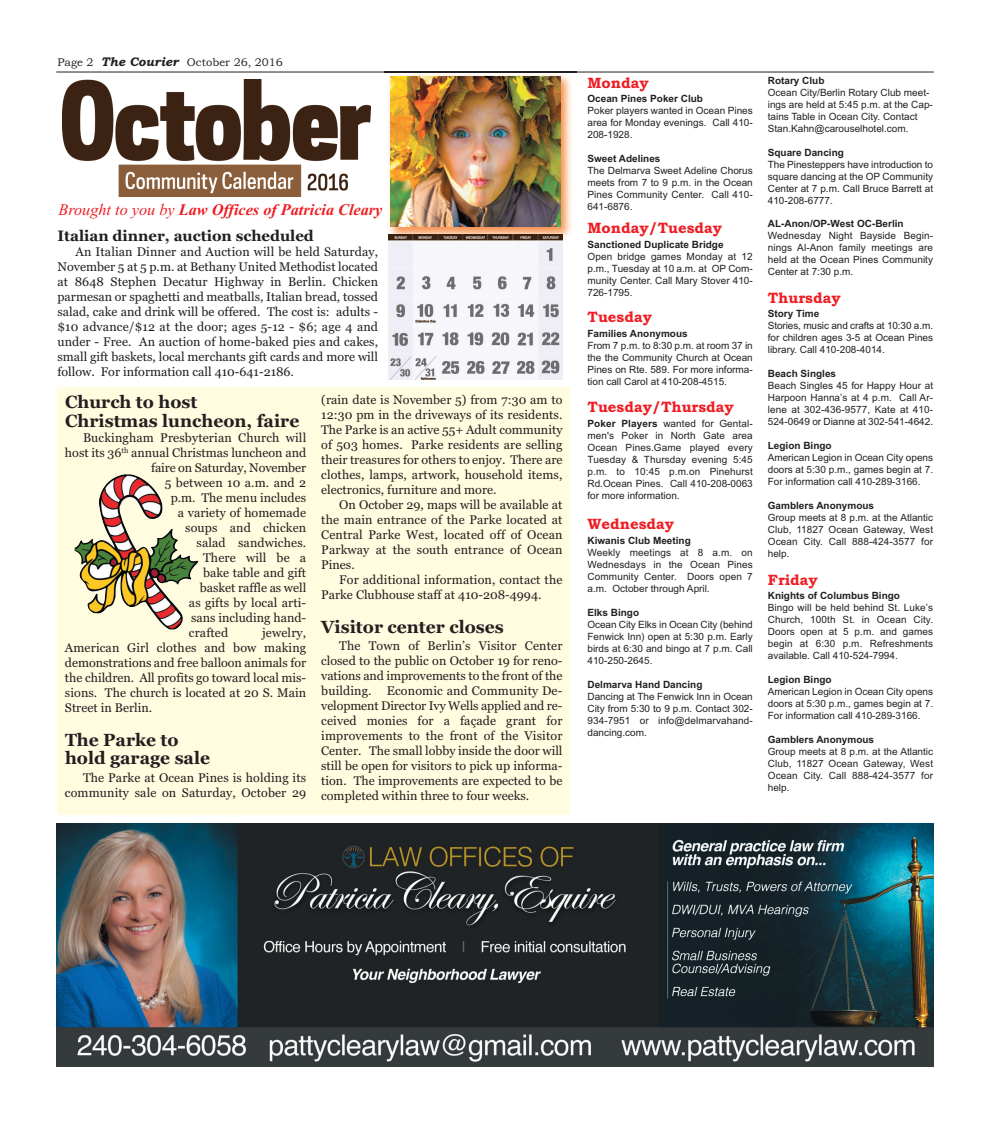
<style>
.page{position:relative;width:990px;height:1125px;background:#fff}
.page>*{position:absolute;margin:0;border:0;box-sizing:border-box;transform-origin:0 0}
.t1{font:700 17.5px/18.8px "Georgia";color:#231f20}
.t2{font:italic 700 16.25px "Times New Roman";color:#ee1d23}
.t3{font:700 15px "Bookman Old Style";color:#ee1d23}
.t4{font:700 15px "Georgia";color:#231f20}
.t5{font:12.5px/15px "Georgia";letter-spacing:.005em;color:#231f20;text-align:justify}
.t6{font:11.25px "Bookman Old Style";color:#231f20}
.t7{font:10px/12px "Arial";color:#231f20}
.s1{font-weight:700;font-style:italic;font-size:12.5px}
.s2{font-weight:400}
.s3{font-weight:700}
</style>
<div class="page">
<hr style="left:56px;top:72px;width:878px;height:1px;background:#231f20">
<div style="left:389px;top:235px;width:177px;height:145px;background:linear-gradient(to bottom,#fff,#fff)"></div>
<img style="left:389px;top:243px;width:173px;height:137px">
<img style="left:62px;top:79px;width:308px;height:117px">
<img style="left:384px;top:71px;width:193px;height:172px">
<img style="left:384px;top:72px;width:193px;height:1px">
<svg style="left:562px;top:235px;width:4px;height:8px"></svg>
<img style="left:389px;top:235px;width:173px;height:8px">
<img style="left:390px;top:76px;width:170px;height:151px">
<div style="left:58px;top:387px;width:512px;height:428px;background:#fffce0"></div>
<img style="left:56px;top:823px;width:878px;height:243px">
<img style="left:75px;top:474px;width:123px;height:155px">
<p class="t6" style="left:58px;top:56px;width:227px">Page 2 <span class="s1">The Courier</span> October 26, 2016</p>
<p class="t2" style="left:58px;top:200px;width:326px"><span class="s2">Brought to you by</span> Law Offices of Patricia Cleary</p>
<p class="t4" style="left:58px;top:227px;width:258px">Italian dinner, auction scheduled</p>
<p class="t5" style="left:58px;top:245px;width:322px;text-indent:18px">An Italian Dinner and Auction will be held Saturday, November 5 at 5 p.m. at Bethany United Methodist located at 8648 Stephen Decatur Highway in Berlin. Chicken parmesan or spaghetti and meatballs, Italian bread, tossed salad, cake and drink will be offered. The cost is: adults - $10 advance/$12 at the door; ages 5-12 - $6; age 4 and under - Free. An auction of home-baked pies and cakes, small gift baskets, local merchants gift cards and more will follow. For information call 410-641-2186.</p>
<p class="t1" style="left:65px;top:393px;width:236px">Church to host<br>Christmas luncheon, faire</p>
<p class="t5" style="left:83px;top:430px;width:225px">Buckingham Presbyterian Church will</p>
<p class="t5" style="left:65px;top:445px;width:243px">host its 36<sup>th</sup> annual Christmas luncheon and</p>
<p class="t5" style="left:151px;top:460px;width:157px">faire on Saturday, November</p>
<p class="t5" style="left:165px;top:475px;width:143px">5 between 10 a.m. and 2</p>
<p class="t5" style="left:171px;top:490px;width:137px">p.m. The menu includes</p>
<p class="t5" style="left:178px;top:505px;width:130px">a variety of homemade</p>
<p class="t5" style="left:185px;top:520px;width:123px">soups and chicken</p>
<p class="t5" style="left:197px;top:535px;width:111px">salad sandwiches.</p>
<p class="t5" style="left:203px;top:550px;width:105px">There will be a</p>
<p class="t5" style="left:203px;top:565px;width:105px">bake table and gift</p>
<p class="t5" style="left:200px;top:580px;width:108px">basket raffle as well</p>
<p class="t5" style="left:189px;top:595px;width:119px">as gifts by local arti-</p>
<p class="t5" style="left:191px;top:610px;width:117px">sans including hand-</p>
<p class="t5" style="left:189px;top:625px;width:41px">crafted</p>
<p class="t5" style="left:65px;top:625px;width:243px;text-indent:197px">jewelry, American Girl clothes and bow making demonstrations and free balloon animals for the children. All profits go toward local mis&shy;sions. The church is located at 20 S. Main Street in Berlin.</p>
<p class="t1" style="left:65px;top:730px;width:147px">The Parke to hold garage sale</p>
<p class="t5" style="left:65px;top:770px;width:243px;text-align:right">The Parke at Ocean Pines is holding its community sale on Saturday, October 29</p>
<p class="t5" style="left:321px;top:393px;width:243px">(rain date is November 5) from 7:30 am to</p>
<p class="t5" style="left:321px;top:408px;width:243px">12:30 pm in the driveways of its residents.</p>
<p class="t5" style="left:321px;top:423px;width:243px">The Parke is an active 55+ Adult community</p>
<p class="t5" style="left:321px;top:438px;width:243px">of 503 homes. Parke residents are selling</p>
<p class="t5" style="left:321px;top:453px;width:243px">their treasures for others to enjoy. There are</p>
<p class="t5" style="left:321px;top:468px;width:243px">clothes, lamps, artwork, household items,</p>
<p class="t5" style="left:321px;top:483px;width:177px">electronics, furniture and more.</p>
<p class="t5" style="left:339px;top:498px;width:225px">On October 29, maps will be available at</p>
<p class="t5" style="left:321px;top:513px;width:243px">the main entrance of the Parke located at</p>
<p class="t5" style="left:321px;top:528px;width:243px">Central Parke West, located off of Ocean</p>
<p class="t5" style="left:321px;top:543px;width:243px">Parkway at the south entrance of Ocean</p>
<p class="t5" style="left:321px;top:558px;width:35px">Pines.</p>
<p class="t5" style="left:339px;top:573px;width:225px">For additional information, contact the</p>
<p class="t5" style="left:321px;top:588px;width:222px">Parke Clubhouse staff at 410-208-4994.</p>
<p class="t1" style="left:321px;top:618px;width:184px">Visitor center closes</p>
<p class="t5" style="left:321px;top:639px;width:243px;text-indent:18px">The Town of Berlin’s Visitor Center closed to the public on October 19 for reno&shy;vations and improvements to the front of the building. Economic and Community De&shy;velopment Director Ivy Wells applied and re&shy;ceived monies for a façade grant for improvements to the front of the Visitor Center. The small lobby inside the door will still be open for visitors to pick up informa&shy;tion. The improvements are expected to be completed within three to four weeks.</p>
<p class="t3" style="left:588px;top:74px;width:63px">Monday</p>
<p class="t7" style="left:588px;top:93px;width:167px"><span class="s3">Ocean Pines Poker Club<br></span>Poker players wanted in Ocean Pines area for Monday evenings. Call 410-<br>208-1928.</p>
<p class="t7" style="left:588px;top:153px;width:167px"><span class="s3">Sweet Adelines<br></span>The Delmarva Sweet Adeline Chorus meets from 7 to 9 p.m. in the Ocean<br>Pines Community Center. Call 410-<br>641-6876.</p>
<p class="t3" style="left:588px;top:219px;width:136px">Monday/Tuesday</p>
<p class="t7" style="left:588px;top:238px;width:167px"><span class="s3">Sanctioned Duplicate Bridge<br></span>Open bridge games Monday at 12 p.m., Tuesday at 10 a.m. at OP Com&shy;munity Center. Call Mary Stover 410-<br>726-1795.</p>
<p class="t3" style="left:588px;top:308px;width:66px">Tuesday</p>
<p class="t7" style="left:588px;top:327px;width:167px"><span class="s3">Families Anonymous<br></span>From 7 p.m. to 8:30 p.m. at room 37 in the the Community Church at Ocean<br>Pines on Rte. 589. For more informa&shy;tion call Carol at 410-208-4515.</p>
<p class="t3" style="left:588px;top:398px;width:148px">Tuesday/Thursday</p>
<p class="t7" style="left:588px;top:417px;width:167px;text-align:justify"><span class="s3">Poker Players</span> wanted for Gental&shy;men's Poker in North Gate area Ocean Pines.Game played every Tuesday &amp; Thursday evening 5:45 p.m. to 10:45 p.m.on Pinehurst Rd.Ocean Pines. Call 410-208-0063 for more information.</p>
<p class="t3" style="left:588px;top:515px;width:88px">Wednesday</p>
<p class="t7" style="left:588px;top:534px;width:167px"><span class="s3">Kiwanis Club Meeting<br></span>Weekly meetings at 8 a.m. on<br>Wednesdays in the Ocean Pines<br>Community Center. Doors open 7 a.m. October through April.</p>
<p class="t7" style="left:588px;top:606px;width:167px"><span class="s3">Elks Bingo<br></span>Ocean City Elks in Ocean City (behind<br>Fenwick Inn) open at 5:30 p.m. Early birds at 6:30 and bingo at 7 p.m. Call<br>410-250-2645.</p>
<p class="t7" style="left:588px;top:678px;width:167px"><span class="s3">Delmarva Hand Dancing<br></span>Dancing at The Fenwick Inn in Ocean<br>City from 5:30 to 9 p.m. Contact 302-<br>934-7951 or info@delmarvahand&shy;dancing.com.</p>
<p class="t7" style="left:768px;top:75px;width:167px"><span class="s3">Rotary Club<br></span>Ocean City/Berlin Rotary Club meet&shy;ings are held at 5:45 p.m. at the Cap&shy;tains Table in Ocean City. Contact<br>Stan.Kahn@carouselhotel.com.</p>
<p class="t7" style="left:768px;top:147px;width:167px"><span class="s3">Square Dancing<br></span>The Pinesteppers have introduction to square dancing at the OP Community<br>Center at 7 p.m. Call Bruce Barrett at<br>410-208-6777.</p>
<p class="t7" style="left:768px;top:218px;width:167px"><span class="s3">AL-Anon/OP-West OC-Berlin<br></span>Wednesday Night Bayside Begin&shy;nings Al-Anon family meetings are held at the Ocean Pines Community<br>Center at 7:30 p.m.</p>
<p class="t3" style="left:768px;top:289px;width:74px">Thursday</p>
<p class="t7" style="left:768px;top:308px;width:167px"><span class="s3">Story Time<br></span>Stories, music and crafts at 10:30 a.m. for children ages 3-5 at Ocean Pines library. Call 410-208-4014.</p>
<p class="t7" style="left:768px;top:368px;width:167px"><span class="s3">Beach Singles<br></span>Beach Singles 45 for Happy Hour at<br>Harpoon Hanna’s at 4 p.m. Call Ar&shy;lene at 302-436-9577, Kate at 410-<br>524-0649 or Dianne at 302-541-4642.</p>
<p class="t7" style="left:768px;top:440px;width:167px"><span class="s3">Legion Bingo<br></span>American Legion in Ocean City opens doors at 5:30 p.m., games begin at 7.<br>For information call 410-289-3166.</p>
<p class="t7" style="left:768px;top:500px;width:167px"><span class="s3">Gamblers Anonymous<br></span>Group meets at 8 p.m. at the Atlantic<br>Club, 11827 Ocean Gateway, West<br>Ocean City. Call 888-424-3577 for help.</p>
<p class="t3" style="left:768px;top:571px;width:52px">Friday</p>
<p class="t7" style="left:768px;top:590px;width:167px"><span class="s3">Knights of Columbus Bingo<br></span>Bingo will be held behind St. Luke’s<br>Church, 100th St. in Ocean City.<br>Doors open at 5 p.m. and games begin at 6:30 p.m. Refreshments available. Call 410-524-7994.</p>
<p class="t7" style="left:768px;top:674px;width:167px"><span class="s3">Legion Bingo<br></span>American Legion in Ocean City opens doors at 5:30 p.m., games begin at 7.<br>For information call 410-289-3166.</p>
<p class="t7" style="left:768px;top:734px;width:167px"><span class="s3">Gamblers Anonymous<br></span>Group meets at 8 p.m. at the Atlantic<br>Club, 11827 Ocean Gateway, West<br>Ocean City. Call 888-424-3577 for help.</p>
</div>
